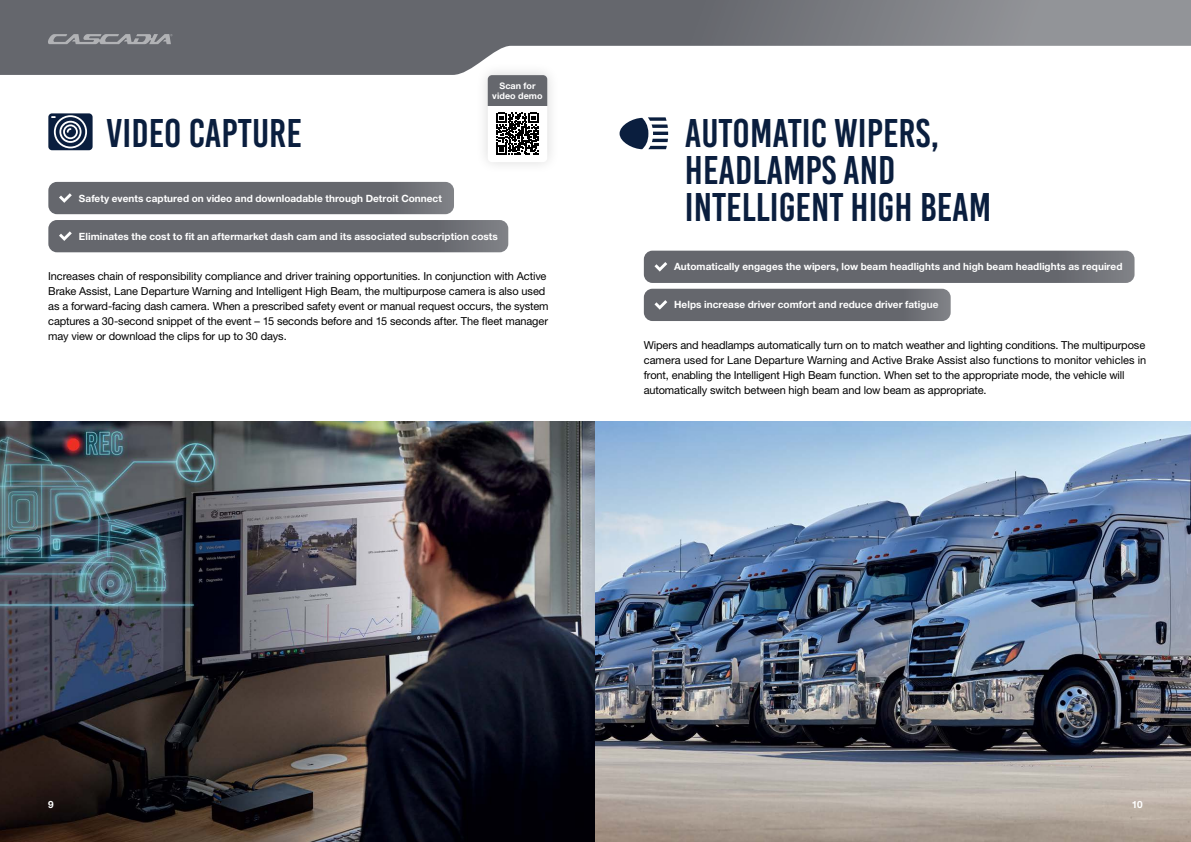
<style>
.page{position:relative;width:1191px;height:842px;background:#fff}
.page>*{position:absolute;margin:0;border:0;box-sizing:border-box;transform-origin:0 0}
.t1{font:40px/37px "Bebas Kai";color:#0a1e3e}
.t2{font:11px/15px "Helvetica Neue LT Std";letter-spacing:-.01em;color:#000}
.t3{font:700 10px "Helvetica Neue LT Std";letter-spacing:.005em;color:#fff}
.t4{font:700 9px/10px "Helvetica Neue LT Std";letter-spacing:.01em;color:#fff;text-align:center}
</style>
<div class="page">
<img style="left:0;top:421px;width:1191px;height:421px">
<div style="left:0;top:0;width:547px;height:75px;background:#65676d"></div>
<svg style="left:48px;top:34px;width:124px;height:10px"></svg>
<div style="left:547px;top:0;width:644px;height:46px;background:linear-gradient(to right,#5d5f66,#9a9ca0)"></div>
<div style="left:475px;top:63px;width:85px;height:112px;background:#fafafa"></div>
<div style="left:488px;top:75px;width:59px;height:87px;background:#fff;border-radius:4px"></div>
<div style="left:488px;top:75px;width:59px;height:31px;background:#65676d"></div>
<div style="left:48px;top:182px;width:406px;height:32px;background:#65676d;border-radius:9px"></div>
<svg style="left:59px;top:193px;width:13px;height:10px"></svg>
<div style="left:644px;top:251px;width:490px;height:32px;background:#65676d;border-radius:9px"></div>
<div style="left:644px;top:289px;width:306px;height:32px;background:#65676d;border-radius:9px"></div>
<svg style="left:654px;top:262px;width:13px;height:10px"></svg>
<svg style="left:654px;top:300px;width:13px;height:10px"></svg>
<svg style="left:619px;top:117px;width:49px;height:32px"></svg>
<svg style="left:48px;top:113px;width:45px;height:37px;background:#4b5a71"></svg>
<div style="left:48px;top:220px;width:460px;height:32px;background:#65676d;border-radius:9px"></div>
<svg style="left:59px;top:231px;width:13px;height:10px"></svg>
<svg style="left:496px;top:113px;width:42px;height:42px"></svg>
<p class="t1" style="left:106px;top:115px;width:197px">VIDEO CAPTURE</p>
<p class="t3" style="left:79px;top:192px;width:364px">Safety events captured on video and downloadable through Detroit Connect</p>
<p class="t4" style="left:492px;top:80px;width:52px">Scan for video demo</p>
<p class="t3" style="left:79px;top:230px;width:420px">Eliminates the cost to fit an aftermarket dash cam and its associated subscription costs</p>
<p class="t2" style="left:48px;top:268px;width:502px">Increases chain of responsibility compliance and driver training opportunities. In conjunction with Active Brake Assist, Lane Departure Warning and Intelligent High Beam, the multipurpose camera is also used as a forward-facing dash camera. When a prescribed safety event or manual request occurs, the system captures a 30-second snippet of the event – 15 seconds before and 15 seconds after. The fleet manager may view or download the clips for up to 30 days.</p>
<p class="t1" style="left:685px;top:115px;width:308px">AUTOMATIC WIPERS,<br>HEADLAMPS AND<br>INTELLIGENT HIGH BEAM</p>
<p class="t3" style="left:674px;top:261px;width:450px">Automatically engages the wipers, low beam headlights and high beam headlights as required</p>
<p class="t3" style="left:674px;top:299px;width:266px">Helps increase driver comfort and reduce driver fatigue</p>
<p class="t2" style="left:643px;top:337px;width:504px">Wipers and headlamps automatically turn on to match weather and lighting conditions. The multipurpose camera used for Lane Departure Warning and Active Brake Assist also functions to monitor vehicles in front, enabling the Intelligent High Beam function. When set to the appropriate mode, the vehicle will automatically switch between high beam and low beam as appropriate.</p>
<p class="t3" style="left:48px;top:798px;width:7px">9</p>
<p class="t3" style="left:1132px;top:798px;width:12px">10</p>
</div>
